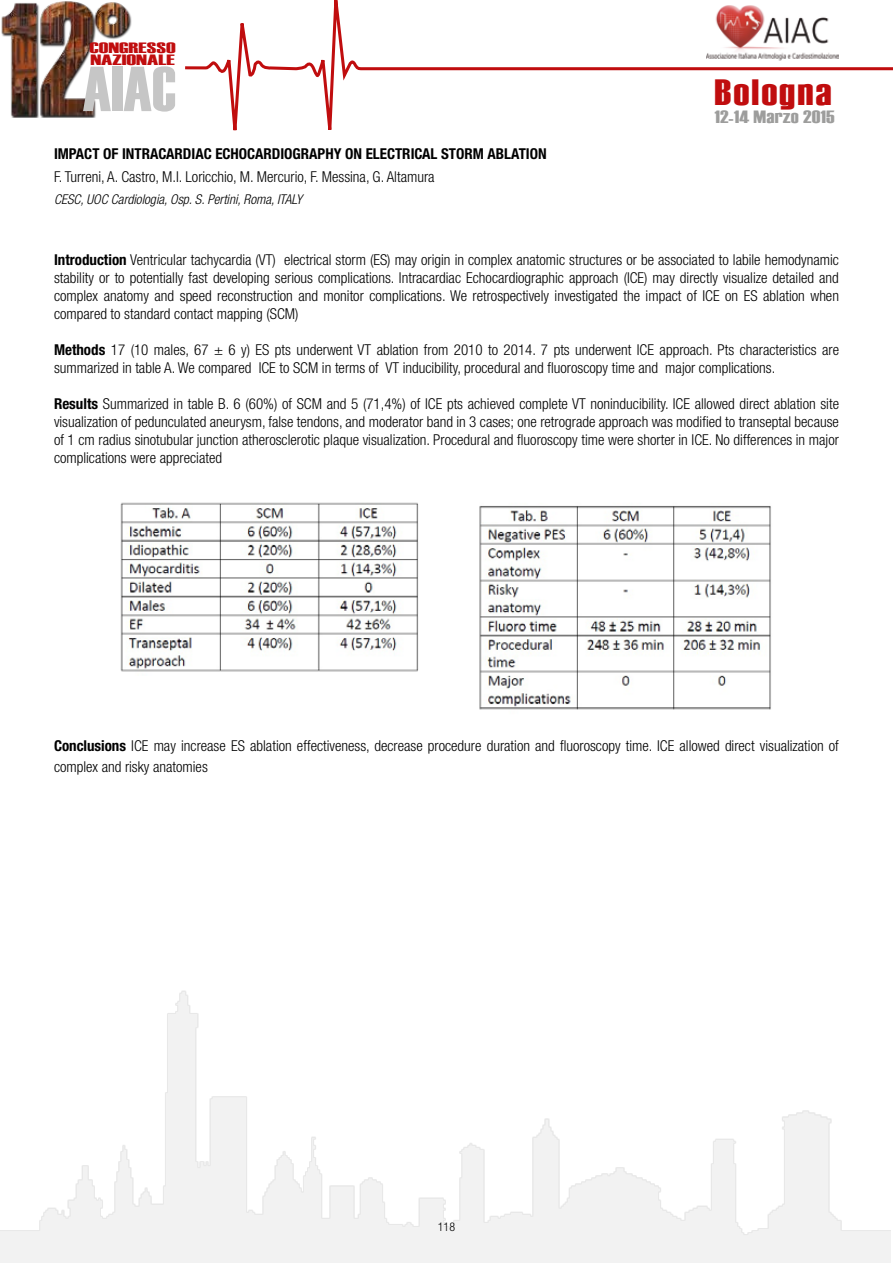
<style>
.page{position:relative;width:893px;height:1263px;background:#fff}
.page>*{position:absolute;margin:0;border:0;box-sizing:border-box;transform-origin:0 0}
.t1{font:63.45px "Haettenschweiler";color:#c6c6c6}
.t2{font:36.45px "Haettenschweiler";letter-spacing:.05em;color:#c00d0e;scale:1.22 1}
.t3{font:17.7px "Haettenschweiler";letter-spacing:.01em;color:#9d9d9c;scale:1.25 1}
.t4{font:300 condensed 15px/18px "Helvetica Neue";color:#000;text-align:justify}
.t5{font:700 condensed 15px "Helvetica Neue";color:#000}
.t6{font:14.85px/12px "Haettenschweiler";color:#c00d0e;scale:1.69 1}
.t7{font:italic 300 condensed 13.5px "Helvetica Neue";color:#000}
.t8{font:300 condensed 12px "Helvetica Neue";color:#000}
.s1{font-weight:700}
</style>
<div class="page">
<img style="left:1px;top:1px;width:131px;height:117px">
<svg style="left:185px;top:0;width:708px;height:131px"></svg>
<img style="left:0;top:990px;width:890px;height:273px">
<img style="left:120px;top:502px;width:651px;height:208px">
<p class="t6" style="left:89px;top:42px;width:52px">CONGRESSO<br>NAZIONALE</p>
<h1 class="t1" style="left:83px;top:53px;width:95px">AIAC</h1>
<p class="t5" style="left:54px;top:144px;width:494px">IMPACT OF INTRACARDIAC ECHOCARDIOGRAPHY ON ELECTRICAL STORM ABLATION</p>
<p class="t4" style="left:54px;top:168px;width:382px">F. Turreni, A. Castro, M.I. Loricchio, M. Mercurio, F. Messina, G. Altamura</p>
<p class="t7" style="left:54px;top:191px;width:250px">CESC, UOC Cardiologia, Osp. S. Pertini, Roma, ITALY</p>
<h2 class="t2" style="left:714px;top:71px;width:98px">Bologna</h2>
<p class="t3" style="left:714px;top:107px;width:98px">12-14 Marzo 2015</p>
<p class="t4" style="left:54px;top:250px;width:786px"><span class="s1">Introduction</span> Ventricular tachycardia (VT) electrical storm (ES) may origin in complex anatomic structures or be associated to labile hemodynamic stability or to potentially fast developing serious complications. Intracardiac Echocardiographic approach (ICE) may directly visualize detailed and complex anatomy and speed reconstruction and monitor complications. We retrospectively investigated the impact of ICE on ES ablation when compared to standard contact mapping (SCM)</p>
<p class="t4" style="left:54px;top:340px;width:787px"><span class="s1">Methods</span> 17 (10 males, 67 ± 6 y) ES pts underwent VT ablation from 2010 to 2014. 7 pts underwent ICE approach. Pts characteristics are summarized in table A. We compared ICE to SCM in terms of VT inducibility, procedural and fluoroscopy time and major complications.</p>
<p class="t4" style="left:54px;top:394px;width:787px"><span class="s1">Results</span> Summarized in table B. 6 (60%) of SCM and 5 (71,4%) of ICE pts achieved complete VT noninducibility. ICE allowed direct ablation site visualization of pedunculated aneurysm, false tendons, and moderator band in 3 cases; one retrograde approach was modified to transeptal because of 1 cm radius sinotubular junction atherosclerotic plaque visualization. Procedural and fluoroscopy time were shorter in ICE. No differences in major complications were appreciated</p>
<p class="t4" style="left:54px;top:735px;width:786px;line-height:21.6px"><span class="s1">Conclusions</span> ICE may increase ES ablation effectiveness, decrease procedure duration and fluoroscopy time. ICE allowed direct visualization of complex and risky anatomies</p>
<p class="t8" style="left:438px;top:1220px;width:19px">118</p>
</div>
